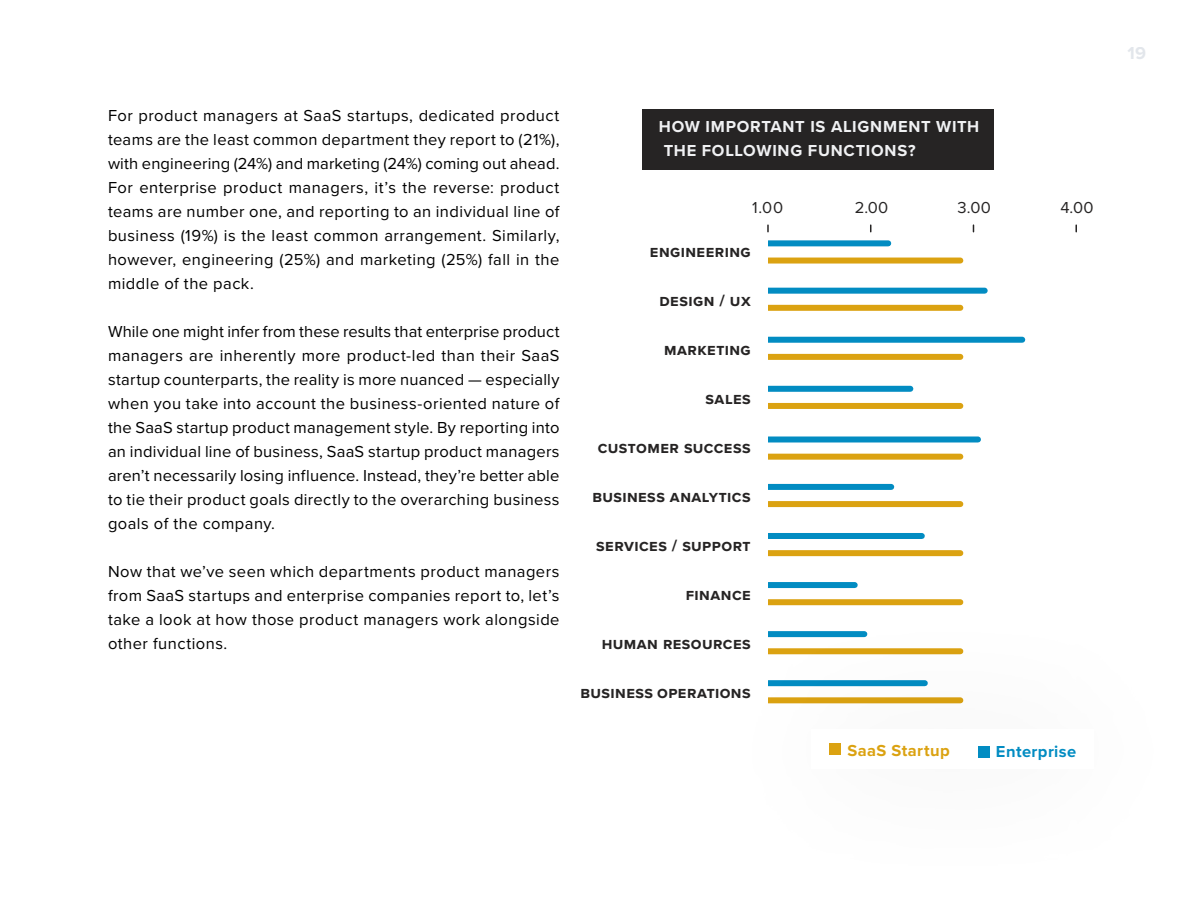
<style>
.page{position:relative;width:1200px;height:900px;background:#fff}
.page>*{position:absolute;margin:0;border:0;box-sizing:border-box;transform-origin:0 0}
.t1{font:700 18px "Proxima Nova";color:#cbd2db}
.t2{font:16.5px/24px "Proxima Nova";letter-spacing:.025em;color:#000;text-align:justify}
.t3{font:700 16.5px "Proxima Nova";letter-spacing:.025em;color:#262424}
.t4{font:700 16.5px/24px "Proxima Nova";letter-spacing:.045em;color:#f0f1f3}
.t5{font:16.5px "Proxima Nova";letter-spacing:.015em;color:#262424}
.t6{font:700 16.5px "Proxima Nova";color:#dba211}
.t7{font:700 16.5px "Proxima Nova";color:#028cc2}
</style>
<div class="page">
<div style="left:768px;top:240px;width:120px;height:6px;background:#028cc2"></div>
<div style="left:767px;top:288px;width:218px;height:6px;background:#028cc2"></div>
<div style="left:768px;top:337px;width:254px;height:6px;background:#028cc2"></div>
<div style="left:768px;top:386px;width:142px;height:6px;background:#028cc2"></div>
<div style="left:768px;top:436px;width:210px;height:6px;background:#028cc2"></div>
<div style="left:768px;top:484px;width:123px;height:6px;background:#028cc2"></div>
<div style="left:768px;top:533px;width:154px;height:6px;background:#028cc2"></div>
<div style="left:768px;top:582px;width:87px;height:6px;background:#028cc2"></div>
<div style="left:768px;top:258px;width:192px;height:6px;background:#dba211"></div>
<div style="left:768px;top:305px;width:192px;height:6px;background:#dba211"></div>
<div style="left:768px;top:354px;width:192px;height:6px;background:#dba211"></div>
<div style="left:768px;top:403px;width:192px;height:6px;background:#dba211"></div>
<div style="left:768px;top:454px;width:192px;height:6px;background:#dba211"></div>
<div style="left:768px;top:501px;width:192px;height:6px;background:#dba211"></div>
<div style="left:768px;top:550px;width:192px;height:6px;background:#dba211"></div>
<div style="left:768px;top:599px;width:192px;height:6px;background:#e2b543"></div>
<div style="left:642px;top:110px;width:352px;height:60px;background:#262424"></div>
<svg style="left:767px;top:225px;width:2px;height:7px"></svg>
<svg style="left:1075px;top:225px;width:2px;height:7px"></svg>
<div style="left:690px;top:600px;width:510px;height:298px;background:#fff"></div>
<div style="left:830px;top:744px;width:11px;height:11px;background:#dba211"></div>
<div style="left:978px;top:746px;width:11px;height:12px;background:#028cc2"></div>
<p class="t2" style="left:108px;top:103px;width:453px">For product managers at SaaS startups, dedicated product teams are the least common department they report to (21%), with engineering (24%) and marketing (24%) coming out ahead.<br>For enterprise product managers, it’s the reverse: product teams are number one, and reporting to an individual line of business (19%) is the least common arrangement. Similarly, however, engineering (25%) and marketing (25%) fall in the middle of the pack.</p>
<p class="t2" style="left:108px;top:319px;width:453px">While one might infer from these results that enterprise product managers are inherently more product-led than their SaaS startup counterparts, the reality is more nuanced — especially when you take into account the business-oriented nature of the SaaS startup product management style. By reporting into an individual line of business, SaaS startup product managers aren’t necessarily losing influence. Instead, they’re better able to tie their product goals directly to the overarching business goals of the company.</p>
<p class="t2" style="left:108px;top:559px;width:453px">Now that we’ve seen which departments product managers from SaaS startups and enterprise companies report to, let’s take a look at how those product managers work alongside other functions.</p>
<p class="t4" style="left:659px;top:114px;width:322px">HOW IMPORTANT IS ALIGNMENT WITH<br>THE FOLLOWING FUNCTIONS?</p>
<p class="t5" style="left:752px;top:195px;width:32px">1.00</p>
<p class="t5" style="left:855px;top:195px;width:35px">2.00</p>
<p class="t5" style="left:957px;top:195px;width:35px">3.00</p>
<p class="t5" style="left:1060px;top:195px;width:35px">4.00</p>
<p class="t3" style="left:650px;top:239px;width:102px">engineering</p>
<p class="t3" style="left:660px;top:288px;width:93px">design / ux</p>
<p class="t3" style="left:664px;top:337px;width:88px">marketing</p>
<p class="t3" style="left:706px;top:386px;width:46px">sales</p>
<p class="t3" style="left:598px;top:435px;width:154px">customer success</p>
<p class="t3" style="left:592px;top:484px;width:160px">business analytics</p>
<p class="t3" style="left:596px;top:533px;width:156px">services / support</p>
<p class="t3" style="left:686px;top:582px;width:66px">finance</p>
<p class="t3" style="left:602px;top:631px;width:150px">human resources</p>
<p class="t3" style="left:581px;top:680px;width:171px">business operations</p>
<p class="t6" style="left:848px;top:738px;width:104px">SaaS Startup</p>
<p class="t7" style="left:996px;top:739px;width:82px">Enterprise</p>
<p class="t1" style="left:1128px;top:40px;width:20px">19</p>
</div>
